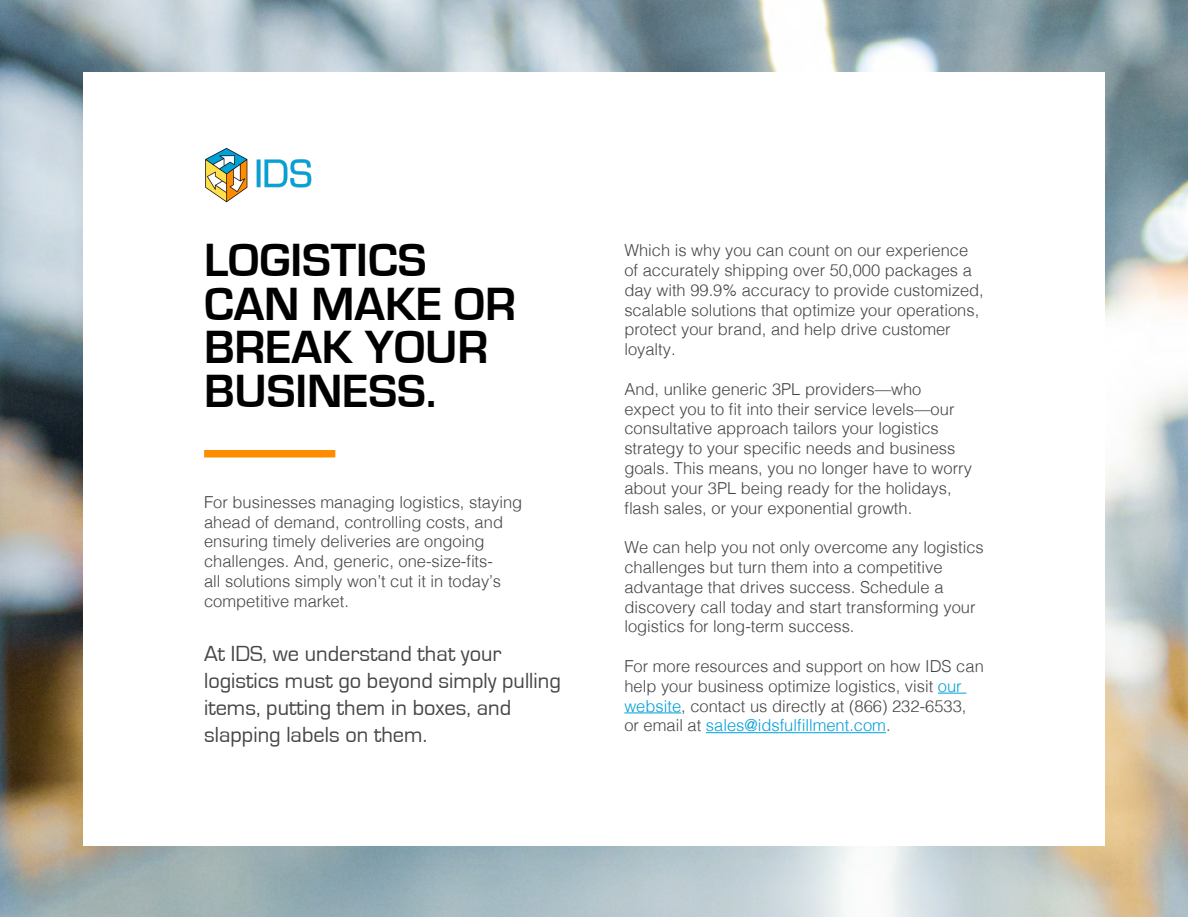
<style>
.page{position:relative;width:1188px;height:918px;background:#fff}
.page>*{position:absolute;margin:0;border:0;box-sizing:border-box;transform-origin:0 0}
.t1{font:700 48px/43.5px "Eurostile";color:#000}
.t2{font:22.5px/27px "Eurostile";color:#464547}
.t3{font:300 16.5px/19.8px "Helvetica";color:#464547}
.s1{color:#00a0d6}
</style>
<div class="page">
<img style="left:0;top:0;width:1188px;height:917px">
<div style="left:83px;top:72px;width:1022px;height:774px;background:#fff"></div>
<svg style="left:938px;top:693px;width:28px;height:1px"></svg>
<hr style="left:624px;top:713px;width:57px;height:1px;background:#00a0d6">
<hr style="left:706px;top:732px;width:180px;height:1px;background:#00a0d6">
<div style="left:204px;top:450px;width:131px;height:8px;background:#ff8c00"></div>
<img style="left:205px;top:147px;width:107px;height:56px">
<h1 class="t1" style="left:204px;top:240px;width:313px">LOGISTICS<br>CAN MAKE OR<br>BREAK YOUR<br>BUSINESS.</h1>
<p class="t3" style="left:204px;top:491px;width:320px">For businesses managing logistics, staying ahead of demand, controlling costs, and ensuring timely deliveries are ongoing challenges. And, generic, one-size-fits-<br>all solutions simply won’t cut it in today’s competitive market.</p>
<h2 class="t2" style="left:204px;top:640px;width:358px">At IDS, we understand that your logistics must go beyond simply pulling items, putting them in boxes, and slapping labels on them.</h2>
<p class="t3" style="left:624px;top:239px;width:361px">Which is why you can count on our experience of accurately shipping over 50,000 packages a day with 99.9% accuracy to provide customized, scalable solutions that optimize your operations, protect your brand, and help drive customer loyalty.</p>
<p class="t3" style="left:624px;top:378px;width:349px">And, unlike generic 3PL providers—who expect you to fit into their service levels—our consultative approach tailors your logistics strategy to your specific needs and business goals. This means, you no longer have to worry about your 3PL being ready for the holidays, flash sales, or your exponential growth.</p>
<p class="t3" style="left:624px;top:536px;width:361px">We can help you not only overcome any logistics challenges but turn them into a competitive advantage that drives success. Schedule a discovery call today and start transforming your logistics for long-term success.</p>
<p class="t3" style="left:624px;top:655px;width:361px">For more resources and support on how IDS can help your business optimize logistics, visit <span class="s1">our website</span>, contact us directly at (866) 232-6533, or email at <span class="s1">sales@idsfulfillment.com</span>.</p>
</div>
